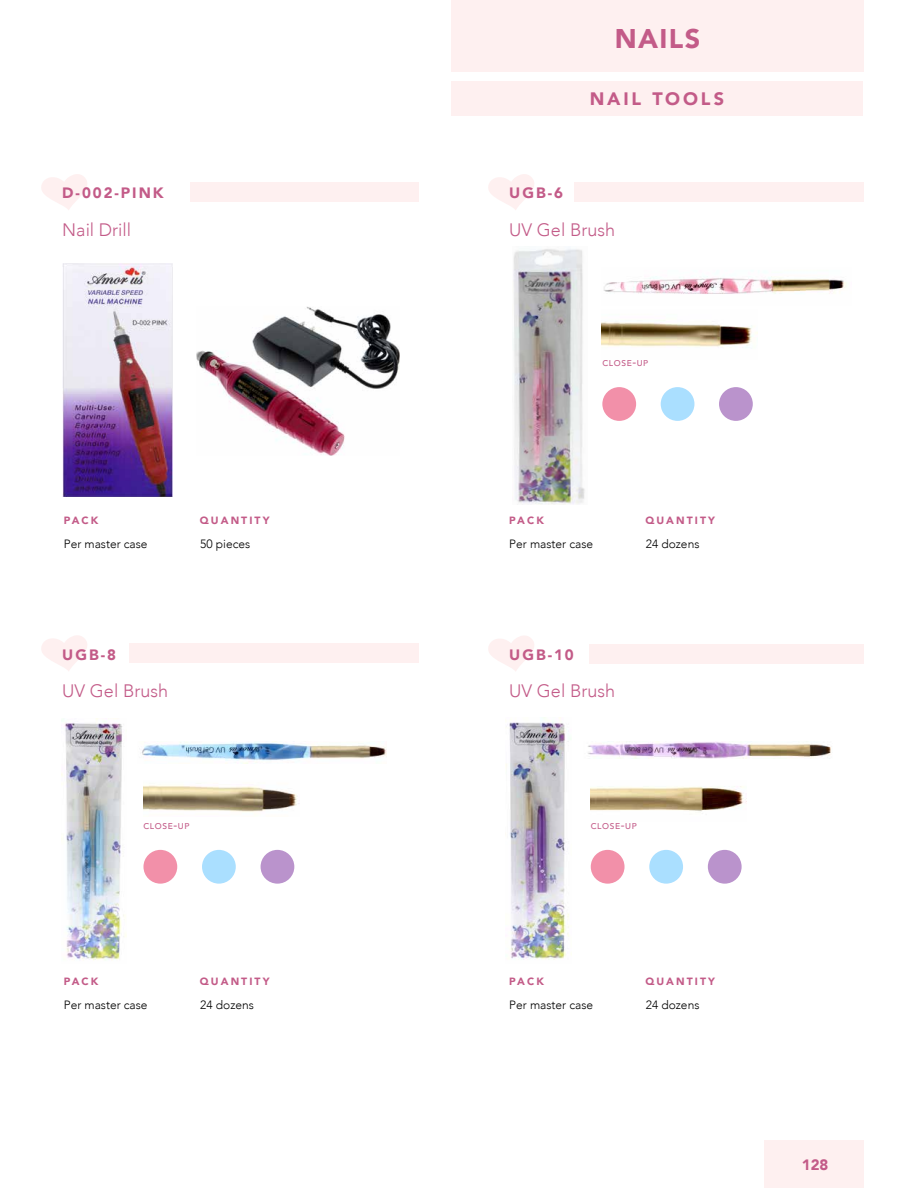
<style>
.page{position:relative;width:918px;height:1188px;background:#fff}
.page>*{position:absolute;margin:0;border:0;box-sizing:border-box;transform-origin:0 0}
.t1{font:900 27px "Avenir";letter-spacing:.045em;color:#c35b88}
.t2{font:300 18px "Avenir";color:#c35b88}
.t3{font:900 18px "Avenir";letter-spacing:.16em;color:#c35b88}
.t4{font:900 15px "Avenir";letter-spacing:.13em;color:#c35b88}
.t5{font:300 12px "Avenir";color:#000}
.t6{font:900 10.5px "Avenir";letter-spacing:.2em;color:#c35b88}
.t7{font:500 8.4px "Avenir";letter-spacing:.07em;color:#c35b88}
.s1{font-size:12px}
</style>
<div class="page">
<div style="left:764px;top:1141px;width:100px;height:47px;background:#fef0f0"></div>
<div style="left:451px;top:0;width:413px;height:72px;background:#fef0f0"></div>
<div style="left:451px;top:81px;width:411px;height:35px;background:#fef0f0"></div>
<svg style="left:41px;top:174px;width:46px;height:36px"></svg>
<div style="left:190px;top:183px;width:228px;height:19px;background:#fef0f0"></div>
<svg style="left:488px;top:174px;width:46px;height:36px"></svg>
<div style="left:574px;top:183px;width:290px;height:19px;background:#fef0f0"></div>
<img style="left:513px;top:249px;width:72px;height:256px">
<svg style="left:41px;top:635px;width:46px;height:36px"></svg>
<div style="left:129px;top:644px;width:289px;height:19px;background:#fef0f0"></div>
<svg style="left:488px;top:636px;width:46px;height:35px"></svg>
<div style="left:589px;top:644px;width:275px;height:19px;background:#fef0f0"></div>
<img style="left:604px;top:276px;width:243px;height:18px">
<img style="left:602px;top:322px;width:156px;height:26px">
<img style="left:143px;top:785px;width:156px;height:27px">
<img style="left:142px;top:741px;width:244px;height:22px">
<img style="left:61px;top:718px;width:65px;height:243px">
<img style="left:591px;top:786px;width:153px;height:26px">
<img style="left:588px;top:741px;width:244px;height:18px">
<img style="left:506px;top:717px;width:64px;height:243px">
<div style="left:602px;top:387px;width:34px;height:34px;background:#f290a9;border-radius:50%"></div>
<div style="left:591px;top:850px;width:34px;height:34px;background:#f290a9;border-radius:50%"></div>
<div style="left:143px;top:850px;width:34px;height:34px;background:#f290a9;border-radius:50%"></div>
<div style="left:661px;top:387px;width:33px;height:34px;background:#aadfff;border-radius:50%"></div>
<div style="left:649px;top:850px;width:34px;height:34px;background:#aadfff;border-radius:50%"></div>
<div style="left:202px;top:850px;width:34px;height:34px;background:#aadfff;border-radius:50%"></div>
<div style="left:719px;top:387px;width:34px;height:34px;background:#ba93cc;border-radius:50%"></div>
<div style="left:708px;top:850px;width:34px;height:34px;background:#ba93cc;border-radius:50%"></div>
<div style="left:261px;top:850px;width:33px;height:34px;background:#ba93cc;border-radius:50%"></div>
<img style="left:196px;top:306px;width:204px;height:150px">
<img style="left:63px;top:263px;width:110px;height:234px">
<h1 class="t1" style="left:615px;top:15px;width:87px">NAILS</h1>
<h2 class="t3" style="left:590px;top:83px;width:136px">NAIL TOOLS</h2>
<p class="t4" style="left:62px;top:180px;width:103px">D-002-PINK</p>
<p class="t4" style="left:509px;top:180px;width:55px">UGB-6</p>
<h2 class="t2" style="left:62px;top:219px;width:70px">Nail Drill</h2>
<h2 class="t2" style="left:509px;top:219px;width:107px">UV Gel Brush</h2>
<p class="t7" style="left:602px;top:356px;width:47px">CLOSE<span class="s1">-</span>UP</p>
<p class="t6" style="left:64px;top:511px;width:36px">PACK</p>
<p class="t6" style="left:200px;top:511px;width:71px">QUANTITY</p>
<p class="t5" style="left:64px;top:537px;width:85px">Per master case</p>
<p class="t5" style="left:200px;top:537px;width:52px">50 pieces</p>
<p class="t6" style="left:509px;top:511px;width:36px">PACK</p>
<p class="t6" style="left:645px;top:511px;width:71px">QUANTITY</p>
<p class="t5" style="left:509px;top:537px;width:85px">Per master case</p>
<p class="t5" style="left:646px;top:537px;width:55px">24 dozens</p>
<p class="t4" style="left:62px;top:642px;width:55px">UGB-8</p>
<p class="t4" style="left:509px;top:642px;width:66px">UGB-10</p>
<h2 class="t2" style="left:62px;top:680px;width:107px">UV Gel Brush</h2>
<h2 class="t2" style="left:509px;top:680px;width:107px">UV Gel Brush</h2>
<p class="t7" style="left:143px;top:819px;width:47px">CLOSE<span class="s1">-</span>UP</p>
<p class="t7" style="left:591px;top:819px;width:47px">CLOSE<span class="s1">-</span>UP</p>
<p class="t6" style="left:64px;top:972px;width:36px">PACK</p>
<p class="t6" style="left:200px;top:972px;width:71px">QUANTITY</p>
<p class="t5" style="left:64px;top:998px;width:85px">Per master case</p>
<p class="t5" style="left:200px;top:998px;width:55px">24 dozens</p>
<p class="t6" style="left:509px;top:972px;width:36px">PACK</p>
<p class="t6" style="left:645px;top:972px;width:71px">QUANTITY</p>
<p class="t5" style="left:509px;top:998px;width:85px">Per master case</p>
<p class="t5" style="left:646px;top:998px;width:55px">24 dozens</p>
<p class="t4" style="left:802px;top:1152px;width:28px">128</p>
</div>
